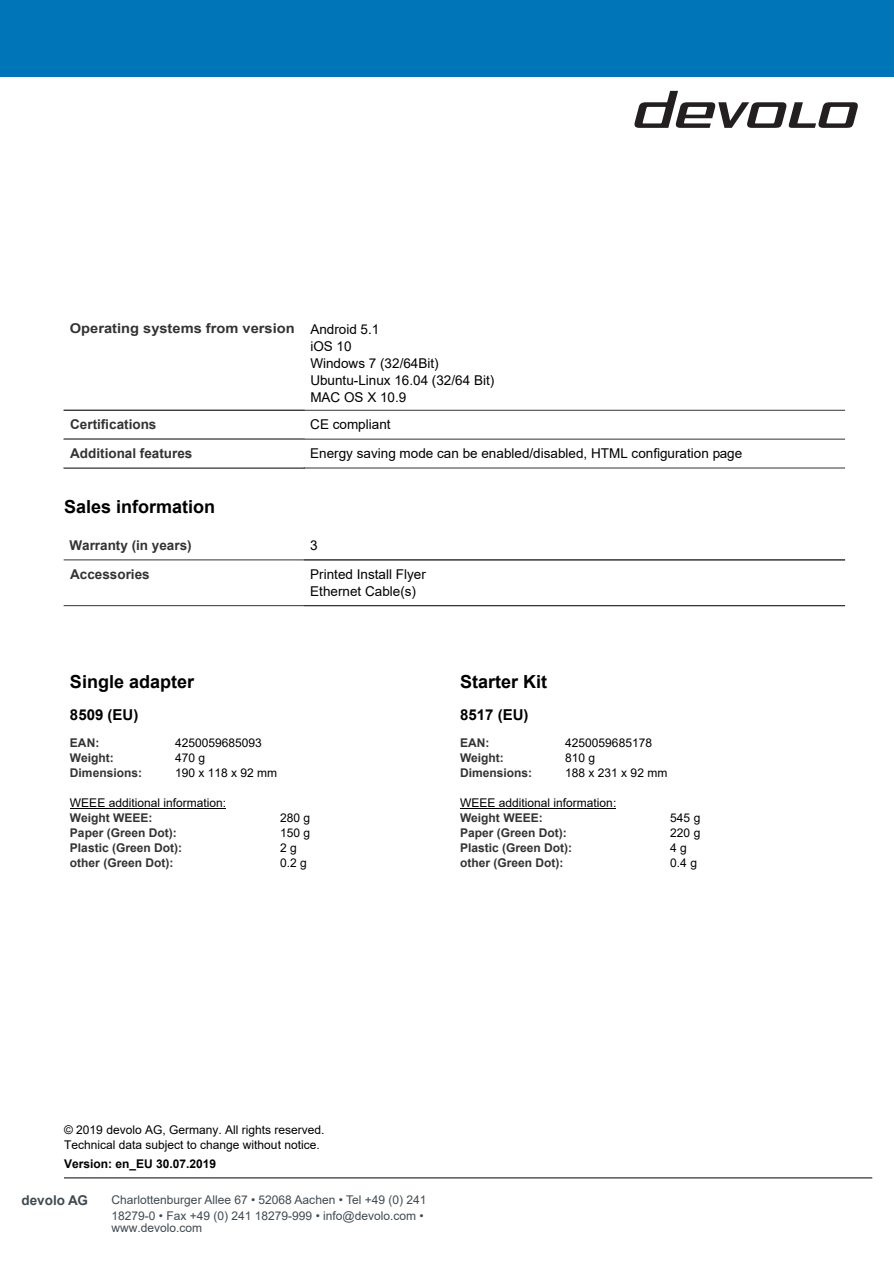
<style>
.page{position:relative;width:894px;height:1263px;background:#fff}
.page>*{position:absolute;margin:0;border:0;box-sizing:border-box;transform-origin:0 0}
.t1{font:700 18px "Arial";color:#000}
.t2{font:700 15px "Arial";color:#000}
.t3{font:13.5px/17.1px "Arial";color:#000}
.t4{font:700 13.5px "Arial";color:#333}
.t5{font:700 13.5px "Arial";color:#404a51}
.t6{font:12px/15px "Arial";color:#000}
.t7{font:700 12px "Arial";color:#333}
.t8{font:12px/15.8px "Arial";color:#404a51}
.t9{font:700 12px "Arial";color:#000}
.s1{font-weight:700;color:#333}
</style>
<div class="page">
<hr style="left:70px;top:807px;width:155px;height:1px;background:#000">
<hr style="left:460px;top:807px;width:155px;height:1px;background:#000">
<div style="left:0;top:0;width:893px;height:77px;background:#0076b8"></div>
<svg style="left:634px;top:91px;width:224px;height:37px"></svg>
<hr style="left:64px;top:1177px;width:808px;height:1px;background:#000">
<hr style="left:64px;top:468px;width:240px;height:1px;background:#333">
<hr style="left:64px;top:439px;width:780px;height:1px;background:#333">
<hr style="left:64px;top:410px;width:780px;height:1px;background:#333">
<hr style="left:304px;top:468px;width:540px;height:1px;background:#333">
<hr style="left:64px;top:605px;width:780px;height:1px;background:#333">
<hr style="left:64px;top:560px;width:780px;height:1px;background:#333">
<p class="t3" style="left:310px;top:321px;width:185px;text-indent:-240px"><span class="s1">Operating systems from version</span> Android 5.1<br>iOS 10<br>Windows 7 (32/64Bit)<br>Ubuntu-Linux 16.04 (32/64 Bit)<br>MAC OS X 10.9</p>
<p class="t4" style="left:70px;top:420px;width:88px">Certifications</p>
<p class="t3" style="left:310px;top:417px;width:82px">CE compliant</p>
<p class="t4" style="left:70px;top:448px;width:124px">Additional features</p>
<p class="t4" style="left:70px;top:448px;width:135px">Zusä zliche Features</p>
<p class="t3" style="left:310px;top:446px;width:433px">Energy saving mode can be enabled/disabled, HTML configuration page</p>
<h1 class="t1" style="left:64px;top:499px;width:153px">Sales information</h1>
<p class="t4" style="left:69px;top:540px;width:124px">Warranty (in years)</p>
<p class="t3" style="left:310px;top:538px;width:9px">3</p>
<p class="t4" style="left:70px;top:569px;width:81px">Accessories</p>
<p class="t3" style="left:310px;top:567px;width:117px">Printed Install Flyer<br>Ethernet Cable(s)</p>
<h1 class="t1" style="left:70px;top:675px;width:126px">Single adapter</h1>
<h1 class="t1" style="left:460px;top:675px;width:89px">Starter Kit</h1>
<p class="t2" style="left:70px;top:709px;width:70px">8509 (EU)</p>
<p class="t7" style="left:70px;top:738px;width:31px">EAN:</p>
<p class="t6" style="left:175px;top:736px;width:88px">4250059685093</p>
<p class="t7" style="left:70px;top:753px;width:45px">Weight:</p>
<p class="t6" style="left:175px;top:751px;width:32px">470 g</p>
<p class="t7" style="left:70px;top:768px;width:74px">Dimensions:</p>
<p class="t6" style="left:175px;top:766px;width:104px">190 x 118 x 92 mm</p>
<p class="t6" style="left:70px;top:796px;width:158px">WEEE additional information:</p>
<p class="t7" style="left:70px;top:813px;width:84px">Weight WEEE:</p>
<p class="t6" style="left:280px;top:811px;width:32px">280 g</p>
<p class="t7" style="left:70px;top:828px;width:108px">Paper (Green Dot):</p>
<p class="t6" style="left:280px;top:826px;width:32px">150 g</p>
<p class="t7" style="left:70px;top:843px;width:114px">Plastic (Green Dot):</p>
<p class="t6" style="left:280px;top:841px;width:18px">2 g</p>
<p class="t7" style="left:70px;top:858px;width:105px">other (Green Dot):</p>
<p class="t6" style="left:280px;top:856px;width:28px">0.2 g</p>
<p class="t2" style="left:460px;top:709px;width:70px">8517 (EU)</p>
<p class="t7" style="left:460px;top:738px;width:31px">EAN:</p>
<p class="t6" style="left:565px;top:736px;width:88px">4250059685178</p>
<p class="t7" style="left:460px;top:753px;width:45px">Weight:</p>
<p class="t6" style="left:565px;top:751px;width:32px">810 g</p>
<p class="t7" style="left:460px;top:768px;width:74px">Dimensions:</p>
<p class="t6" style="left:565px;top:766px;width:104px">188 x 231 x 92 mm</p>
<p class="t6" style="left:460px;top:796px;width:158px">WEEE additional information:</p>
<p class="t7" style="left:460px;top:813px;width:84px">Weight WEEE:</p>
<p class="t6" style="left:670px;top:811px;width:32px">545 g</p>
<p class="t7" style="left:460px;top:828px;width:108px">Paper (Green Dot):</p>
<p class="t6" style="left:670px;top:826px;width:32px">220 g</p>
<p class="t7" style="left:460px;top:843px;width:114px">Plastic (Green Dot):</p>
<p class="t6" style="left:670px;top:841px;width:18px">4 g</p>
<p class="t7" style="left:460px;top:858px;width:105px">other (Green Dot):</p>
<p class="t6" style="left:670px;top:856px;width:28px">0.4 g</p>
<p class="t6" style="left:64px;top:1124px;width:262px">© 2019 devolo AG, Germany. All rights reserved.<br>Technical data subject to change without notice.</p>
<p class="t9" style="left:64px;top:1159px;width:154px">Version: en_EU 30.07.2019</p>
<p class="t5" style="left:21px;top:1195px;width:68px">devolo AG</p>
<p class="t8" style="left:112px;top:1193px;width:316px">Charlottenburger Allee 67 • 52068 Aachen • Tel +49 (0) 241<br>18279-0 • Fax +49 (0) 241 18279-999 • info@devolo.com •</p>
<p class="t8" style="left:112px;top:1221px;width:92px">www.devolo.com</p>
</div>
